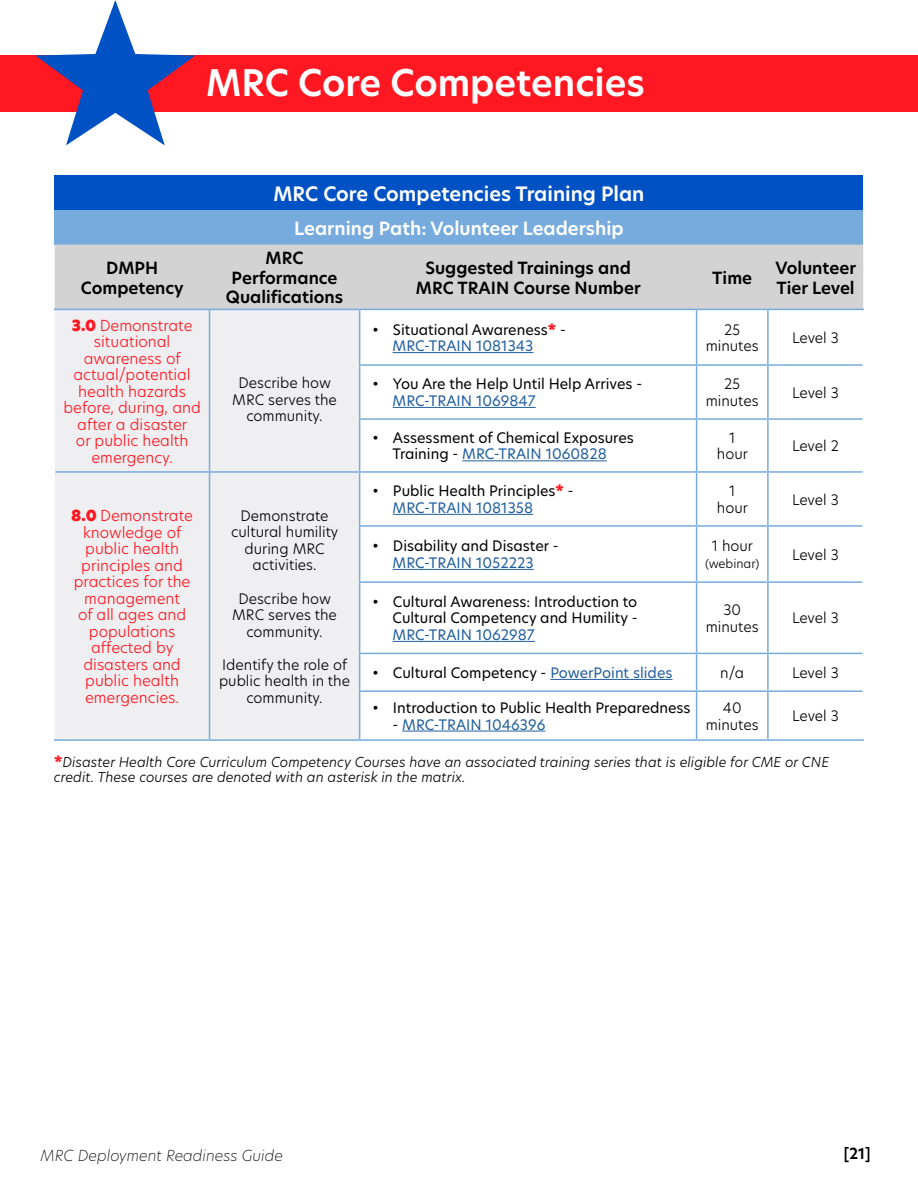
<style>
.page{position:relative;width:918px;height:1188px;background:#fff}
.page>*{position:absolute;margin:0;border:0;box-sizing:border-box;transform-origin:0 0}
.t1{font:600 36px "Hero New";color:#fff}
.t2{font:600 19.5px "Hero New";color:#fff}
.t3{font:600 18px "Hero New";color:#fff}
.t4{font:600 16.5px/19.8px "Hero New";color:#000;text-align:center}
.t5{font:300 15px/16.5px "Hero New";color:#ff1721;text-align:center}
.t6{font:italic 200 15px "Hero New";color:#000}
.t7{font:600 15px "Hero New";color:#000}
.t8{font:14.25px/16.5px "Hero New";color:#000}
.t9{font:300 14.25px/16.5px "Hero New";color:#000;text-align:center}
.t10{font:14.25px "Hero New";color:#215e9e}
.t11{font:italic 300 13.5px/15px "Hero New";color:#000}
.t12{font:300 12px "Hero New";color:#000}
.s1{font-family:"Hero New Super";font-weight:400}
.s2{font-family:"Hero New Super";color:#ff1721}
.s3{color:#215e9e}
.s4{color:#000}
.s5{font-family:"Hero New Super";font-weight:400;font-style:normal;font-size:14.25px;color:#ff1721}
</style>
<div class="page">
<div style="left:0;top:55px;width:918px;height:56px;background:#ff1721"></div>
<svg style="left:33px;top:0;width:164px;height:146px"></svg>
<div style="left:55px;top:176px;width:808px;height:34px;background:#0051c4"></div>
<div style="left:55px;top:210px;width:808px;height:35px;background:#77abde"></div>
<div style="left:55px;top:245px;width:808px;height:64px;background:#d3d3d3"></div>
<div style="left:55px;top:310px;width:304px;height:429px;background:#efeff1"></div>
<hr style="left:54px;top:309px;width:156px;height:1px;background:#77abde">
<hr style="left:210px;top:309px;width:150px;height:1px;background:#77abde">
<hr style="left:56px;top:471px;width:154px;height:2px;background:#77abde">
<hr style="left:210px;top:471px;width:150px;height:2px;background:#77abde">
<hr style="left:359px;top:653px;width:338px;height:1px;background:#77abde">
<hr style="left:359px;top:690px;width:338px;height:2px;background:#77abde">
<hr style="left:54px;top:739px;width:156px;height:2px;background:#77abde">
<hr style="left:210px;top:739px;width:150px;height:2px;background:#77abde">
<hr style="left:360px;top:739px;width:337px;height:2px;background:#77abde">
<hr style="left:209px;top:310px;width:1px;height:55px;background:#77abde">
<hr style="left:360px;top:309px;width:337px;height:1px;background:#77abde">
<hr style="left:359px;top:310px;width:1px;height:54px;background:#77abde">
<hr style="left:697px;top:309px;width:71px;height:1px;background:#77abde">
<hr style="left:696px;top:310px;width:1px;height:54px;background:#77abde">
<hr style="left:768px;top:309px;width:96px;height:1px;background:#77abde">
<hr style="left:767px;top:310px;width:2px;height:54px;background:#77abde">
<hr style="left:209px;top:365px;width:1px;height:54px;background:#77abde">
<hr style="left:359px;top:364px;width:338px;height:2px;background:#77abde">
<hr style="left:359px;top:366px;width:1px;height:52px;background:#77abde">
<hr style="left:697px;top:364px;width:71px;height:2px;background:#77abde">
<hr style="left:696px;top:366px;width:1px;height:52px;background:#77abde">
<hr style="left:768px;top:364px;width:95px;height:2px;background:#77abde">
<hr style="left:767px;top:366px;width:2px;height:52px;background:#77abde">
<hr style="left:209px;top:419px;width:1px;height:52px;background:#77abde">
<hr style="left:359px;top:418px;width:338px;height:2px;background:#77abde">
<hr style="left:359px;top:420px;width:1px;height:51px;background:#77abde">
<hr style="left:697px;top:418px;width:71px;height:2px;background:#77abde">
<hr style="left:696px;top:420px;width:1px;height:51px;background:#77abde">
<hr style="left:768px;top:418px;width:95px;height:2px;background:#77abde">
<hr style="left:767px;top:420px;width:2px;height:51px;background:#77abde">
<hr style="left:209px;top:473px;width:1px;height:53px;background:#77abde">
<hr style="left:360px;top:471px;width:337px;height:2px;background:#77abde">
<hr style="left:359px;top:473px;width:1px;height:52px;background:#77abde">
<hr style="left:697px;top:471px;width:71px;height:2px;background:#77abde">
<hr style="left:696px;top:473px;width:1px;height:52px;background:#77abde">
<hr style="left:768px;top:471px;width:95px;height:2px;background:#77abde">
<hr style="left:767px;top:473px;width:2px;height:52px;background:#77abde">
<hr style="left:209px;top:526px;width:1px;height:56px;background:#77abde">
<hr style="left:359px;top:525px;width:338px;height:2px;background:#77abde">
<hr style="left:359px;top:527px;width:1px;height:54px;background:#77abde">
<hr style="left:697px;top:525px;width:71px;height:2px;background:#77abde">
<hr style="left:696px;top:527px;width:1px;height:54px;background:#77abde">
<hr style="left:768px;top:525px;width:95px;height:2px;background:#77abde">
<hr style="left:767px;top:527px;width:2px;height:54px;background:#77abde">
<hr style="left:209px;top:582px;width:1px;height:71px;background:#77abde">
<hr style="left:359px;top:581px;width:338px;height:2px;background:#77abde">
<hr style="left:359px;top:583px;width:1px;height:70px;background:#77abde">
<hr style="left:697px;top:581px;width:71px;height:2px;background:#77abde">
<hr style="left:696px;top:583px;width:1px;height:70px;background:#77abde">
<hr style="left:768px;top:581px;width:95px;height:2px;background:#77abde">
<hr style="left:767px;top:583px;width:2px;height:70px;background:#77abde">
<hr style="left:209px;top:653px;width:1px;height:38px;background:#77abde">
<hr style="left:359px;top:654px;width:1px;height:36px;background:#77abde">
<hr style="left:697px;top:653px;width:71px;height:1px;background:#77abde">
<hr style="left:696px;top:654px;width:1px;height:36px;background:#77abde">
<hr style="left:768px;top:653px;width:95px;height:1px;background:#77abde">
<hr style="left:767px;top:654px;width:2px;height:36px;background:#77abde">
<hr style="left:209px;top:691px;width:1px;height:48px;background:#77abde">
<hr style="left:359px;top:692px;width:1px;height:47px;background:#77abde">
<hr style="left:697px;top:690px;width:71px;height:2px;background:#77abde">
<hr style="left:696px;top:692px;width:1px;height:47px;background:#77abde">
<hr style="left:768px;top:690px;width:95px;height:2px;background:#77abde">
<hr style="left:767px;top:692px;width:2px;height:47px;background:#77abde">
<hr style="left:697px;top:739px;width:71px;height:2px;background:#77abde">
<hr style="left:768px;top:739px;width:96px;height:2px;background:#77abde">
<hr style="left:393px;top:352px;width:141px;height:1px;background:#215e9e">
<hr style="left:393px;top:407px;width:143px;height:1px;background:#215e9e">
<hr style="left:462px;top:461px;width:145px;height:1px;background:#215e9e">
<hr style="left:393px;top:514px;width:140px;height:1px;background:#215e9e">
<hr style="left:393px;top:569px;width:141px;height:1px;background:#215e9e">
<hr style="left:393px;top:641px;width:142px;height:1px;background:#215e9e">
<hr style="left:550px;top:679px;width:122px;height:1px;background:#215e9e">
<hr style="left:402px;top:731px;width:143px;height:1px;background:#215e9e">
<h1 class="t1" style="left:206px;top:58px;width:440px">MRC Core Competencies</h1>
<h2 class="t2" style="left:274px;top:180px;width:372px">MRC Core Competencies Training Plan</h2>
<p class="t3" style="left:294px;top:216px;width:331px">Learning Path: Volunteer Leadership</p>
<p class="t4" style="left:81px;top:258px;width:104px">DMPH<br>Competency</p>
<p class="t4" style="left:226px;top:248px;width:119px">MRC<br>Performance<br>Qualifications</p>
<p class="t4" style="left:416px;top:258px;width:226px">Suggested Trainings and<br>MRC TRAIN Course Number</p>
<p class="t4" style="left:712px;top:268px;width:41px">Time</p>
<p class="t4" style="left:775px;top:258px;width:82px;text-align:left">Volunteer<br>Tier Level</p>
<p class="t5" style="left:64px;top:317px;width:139px"><span class="s1">3.0</span> Demonstrate situational awareness of actual/potential health hazards before, during, and after a disaster<br>or public health emergency.</p>
<p class="t8" style="left:393px;top:321px;width:175px;text-indent:-20px">• Situational Awareness<span class="s2">*</span> -<br><span class="s3">MRC-TRAIN 1081343</span></p>
<p class="t9" style="left:706px;top:321px;width:55px">25 minutes</p>
<p class="t9" style="left:792px;top:329px;width:48px">Level 3</p>
<p class="t8" style="left:372px;top:376px;width:271px">• You Are the Help Until Help Arrives -</p>
<p class="t10" style="left:393px;top:391px;width:145px">MRC-TRAIN 1069847</p>
<p class="t9" style="left:232px;top:374px;width:106px">Describe how<br>MRC serves the community.</p>
<p class="t9" style="left:706px;top:376px;width:55px">25 minutes</p>
<p class="t9" style="left:792px;top:384px;width:48px">Level 3</p>
<p class="t8" style="left:372px;top:429px;width:263px;text-align:center">• Assessment of Chemical Exposures<br>Training - <span class="s3">MRC-TRAIN 1060828</span></p>
<p class="t9" style="left:717px;top:429px;width:33px">1 hour</p>
<p class="t9" style="left:792px;top:437px;width:48px">Level 2</p>
<p class="t5" style="left:71px;top:507px;width:123px"><span class="s1">8.0</span> Demonstrate knowledge of public health principles and practices for the management<br>of all ages and populations affected by disasters and public health emergencies.</p>
<p class="t9" style="left:231px;top:507px;width:109px">Demonstrate cultural humility during MRC activities.</p>
<p class="t9" style="left:232px;top:590px;width:106px">Describe how<br>MRC serves the community.</p>
<p class="t9" style="left:219px;top:656px;width:133px">Identify the role of public health in the community.</p>
<p class="t8" style="left:393px;top:483px;width:183px;text-indent:-20px">• Public Health Principles<span class="s2">*</span> -<br><span class="s3">MRC-TRAIN 1081358</span></p>
<p class="t9" style="left:717px;top:483px;width:33px">1 hour</p>
<p class="t9" style="left:792px;top:491px;width:48px">Level 3</p>
<p class="t8" style="left:372px;top:538px;width:188px">• Disability and Disaster -</p>
<p class="t10" style="left:393px;top:553px;width:142px">MRC-TRAIN 1052223</p>
<p class="t9" style="left:712px;top:538px;width:43px">1 hour</p>
<p class="t12" style="left:705px;top:555px;width:56px">(webinar)</p>
<p class="t9" style="left:792px;top:546px;width:48px">Level 3</p>
<p class="t8" style="left:372px;top:593px;width:267px;text-align:right">• Cultural Awareness: Introduction to<br>Cultural Competency and Humility -</p>
<p class="t10" style="left:393px;top:625px;width:144px">MRC-TRAIN 1062987</p>
<p class="t9" style="left:706px;top:601px;width:55px">30 minutes</p>
<p class="t9" style="left:792px;top:610px;width:48px">Level 3</p>
<p class="t8" style="left:372px;top:664px;width:302px">• Cultural Competency - <span class="s3">PowerPoint slides</span></p>
<p class="t9" style="left:720px;top:664px;width:25px">n/a</p>
<p class="t9" style="left:792px;top:664px;width:48px">Level 3</p>
<p class="t8" style="left:372px;top:699px;width:320px">• Introduction to Public Health Preparedness</p>
<p class="t10" style="left:393px;top:715px;width:154px"><span class="s4">-</span> MRC-TRAIN 1046396</p>
<p class="t9" style="left:706px;top:699px;width:55px">40 minutes</p>
<p class="t9" style="left:792px;top:708px;width:48px">Level 3</p>
<p class="t11" style="left:54px;top:755px;width:777px"><span class="s5">*</span>Disaster Health Core Curriculum Competency Courses have an associated training series that is eligible for CME or CNE credit. These courses are denoted with an asterisk in the matrix.</p>
<p class="t6" style="left:40px;top:1145px;width:244px">MRC Deployment Readiness Guide</p>
<p class="t7" style="left:844px;top:1143px;width:28px">[21]</p>
</div>
